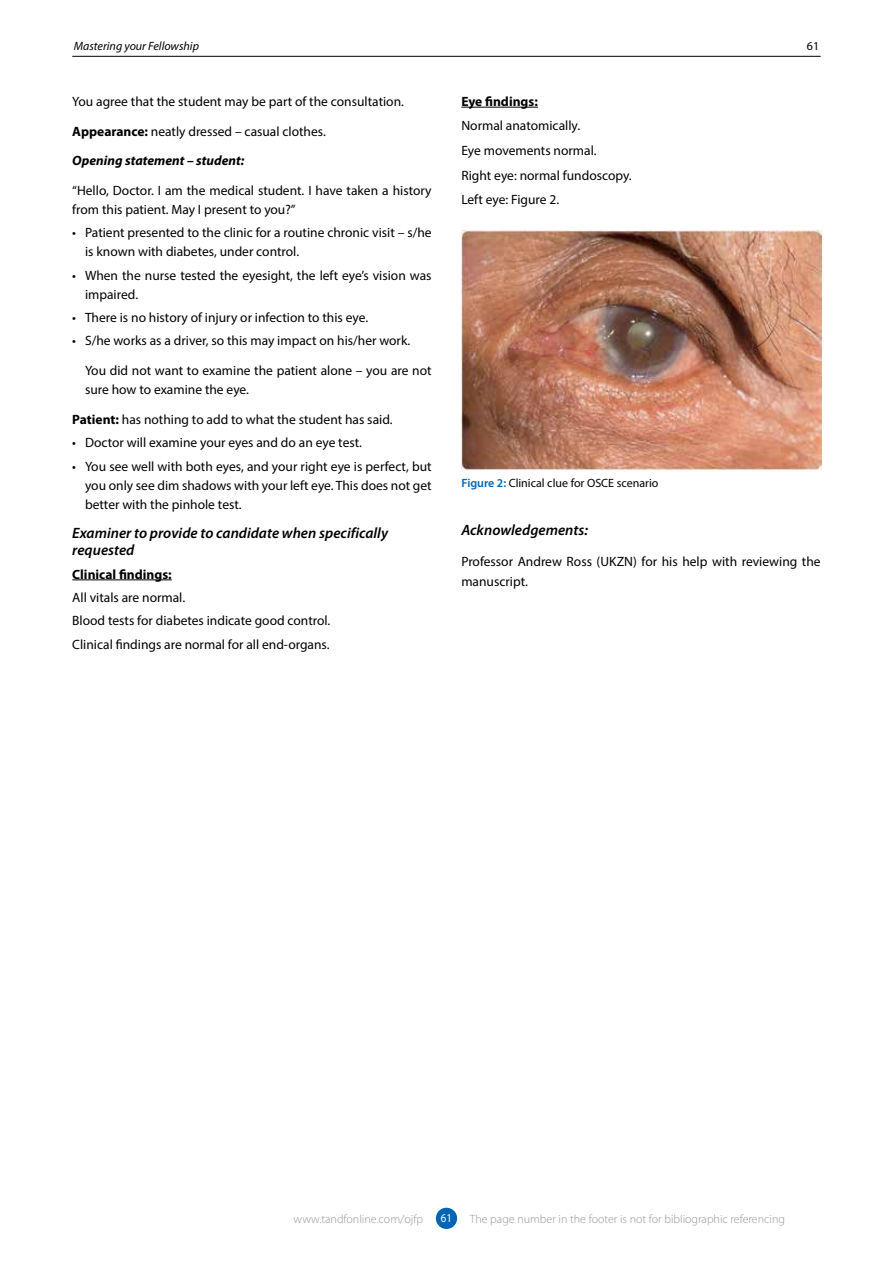
<style>
.page{position:relative;width:893px;height:1263px;background:#fff}
.page>*{position:absolute;margin:0;border:0;box-sizing:border-box;transform-origin:0 0}
.t1{font:italic 600 15px/16.8px "Myriad Pro";color:#000}
.t2{font:13.5px/19px "Myriad Pro";color:#000}
.t3{font:700 13.5px "Myriad Pro";color:#000}
.t4{font:300 12px "Myriad Pro";color:#939598}
.t5{font:12px "Myriad Pro";color:#000}
.t6{font:italic 12px "Myriad Pro";color:#000}
.t7{font:12px "Myriad Pro";color:#fff;scale:.9 1}
.s1{font-weight:700}
.s2{font-weight:700;font-style:italic}
.s3{font-weight:600;color:#0066b3}
</style>
<div class="page">
<hr style="left:72px;top:56px;width:749px;height:1px;background:#000">
<div style="left:436px;top:1208px;width:21px;height:21px;background:#0066b3;border-radius:50%"></div>
<hr style="left:72px;top:579px;width:100px;height:1px;background:#000">
<hr style="left:461px;top:107px;width:77px;height:1px;background:#000">
<img style="left:461px;top:230px;width:360px;height:239px">
<p class="t6" style="left:74px;top:38px;width:127px">Mastering your Fellowship</p>
<p class="t5" style="left:807px;top:38px;width:14px">61</p>
<p class="t2" style="left:72px;top:86px;width:333px;line-height:29.7px">You agree that the student may be part of the consultation.<br><span class="s1">Appearance:</span> neatly dressed – casual clothes.<br><span class="s2">Opening statement – student:</span></p>
<p class="t2" style="left:72px;top:181px;width:361px">“Hello, Doctor. I am the medical student. I have taken a history from this patient. May I present to you?”</p>
<p class="t2" style="left:85px;top:223px;width:348px;text-indent:-13px">• Patient presented to the clinic for a routine chronic visit – s/he is known with diabetes, under control.</p>
<p class="t2" style="left:85px;top:265px;width:348px;text-indent:-13px">• When the nurse tested the eyesight, the left eye’s vision was impaired.</p>
<p class="t2" style="left:72px;top:308px;width:297px">• There is no history of injury or infection to this eye.</p>
<p class="t2" style="left:85px;top:326px;width:348px;line-height:29.7px;text-indent:-13px">• S/he works as a driver, so this may impact on his/her work.<br>You did not want to examine the patient alone – you are not</p>
<p class="t2" style="left:85px;top:380px;width:165px">sure how to examine the eye.</p>
<p class="t2" style="left:72px;top:410px;width:322px"><span class="s1">Patient:</span> has nothing to add to what the student has said.</p>
<p class="t2" style="left:72px;top:433px;width:291px">• Doctor will examine your eyes and do an eye test.</p>
<p class="t2" style="left:85px;top:456px;width:348px;text-align:justify;text-indent:-13px">• You see well with both eyes, and your right eye is perfect, but you only see dim shadows with your left eye. This does not get better with the pinhole test.</p>
<p class="t1" style="left:72px;top:524px;width:317px">Examiner to provide to candidate when specifically requested</p>
<p class="t3" style="left:72px;top:565px;width:101px">Clinical findings:</p>
<p class="t2" style="left:72px;top:585px;width:260px;line-height:23.4px">All vitals are normal.<br>Blood tests for diabetes indicate good control.<br>Clinical findings are normal for all end-organs.</p>
<p class="t3" style="left:461px;top:92px;width:78px">Eye findings:</p>
<p class="t2" style="left:461px;top:113px;width:172px;line-height:24.6px">Normal anatomically.<br>Eye movements normal.<br>Right eye: normal fundoscopy.<br>Left eye: Figure 2.</p>
<p class="t5" style="left:461px;top:475px;width:199px"><span class="s3">Figure 2:</span> Clinical clue for OSCE scenario</p>
<p class="t1" style="left:461px;top:521px;width:128px">Acknowledgements:</p>
<p class="t2" style="left:461px;top:551px;width:361px;line-height:20.4px">Professor Andrew Ross (UKZN) for his help with reviewing the manuscript.</p>
<p class="t4" style="left:294px;top:1212px;width:131px">www.tandfonline.com/ojfp</p>
<p class="t7" style="left:441px;top:1211px;width:14px">61</p>
<p class="t4" style="left:470px;top:1212px;width:317px">The page number in the footer is not for bibliographic referencing</p>
</div>
